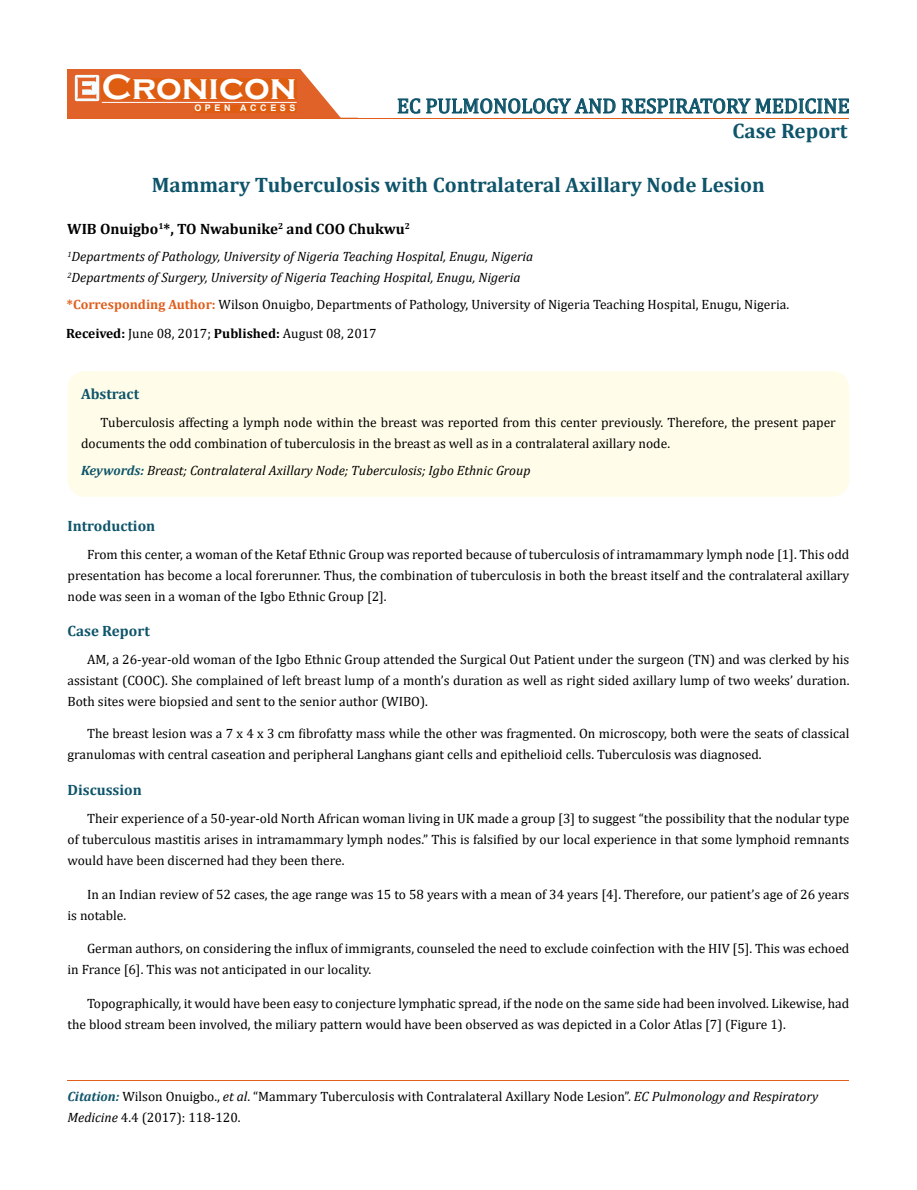
<style>
.page{position:relative;width:917px;height:1190px;background:#fff}
.page>*{position:absolute;margin:0;border:0;box-sizing:border-box;transform-origin:0 0}
.t1{font:700 36px "Copperplate Gothic";color:#fff}
.t2{font:700 21px "Cambria";color:#0e546a}
.t3{font:21px "Cambria";color:#0e546a}
.t4{font:700 15px "Cambria";color:#0e546a}
.t5{font:700 15px "Cambria";color:#000}
.t6{font:13.5px/21px "Cambria";color:#000}
.t7{font:italic 13.5px/21px "Cambria";color:#000}
.t8{font:700 9px "Arial";letter-spacing:.4em;color:#fff}
.s1{font-weight:700;color:#e05d1a}
.s2{font-weight:700}
.s3{font-weight:700;color:#0e546a}
.s4{font-weight:700;font-style:italic;color:#0e546a}
.s5{font-style:italic}
</style>
<div class="page">
<div style="left:67px;top:70px;width:290px;height:49px;background:#e06228"></div>
<svg style="left:300px;top:69px;width:58px;height:49px"></svg>
<img style="left:75px;top:75px;width:24px;height:26px">
<div style="left:102px;top:79px;width:195px;height:21px;background:#df5d11"></div>
<div style="left:194px;top:105px;width:103px;height:7px;background:#df5d11"></div>
<svg style="left:397px;top:98px;width:23px;height:16px"></svg>
<svg style="left:426px;top:98px;width:423px;height:16px"></svg>
<hr style="left:102px;top:102px;width:194px;height:1px;background:#fff">
<hr style="left:279px;top:118px;width:569px;height:1px;background:#e05d1a">
<hr style="left:67px;top:1080px;width:782px;height:1px;background:#e05d1a">
<div style="left:67px;top:371px;width:782px;height:126px;background:#fffde9;border-radius:18px"></div>
<h1 class="t1" style="left:102px;top:68px;width:196px">Cronicon</h1>
<p class="t8" style="left:194px;top:102px;width:103px">OPEN ACCESS</p>
<h2 class="t3" style="left:397px;top:93px;width:454px">EC PULMONOLOGY AND RESPIRATORY MEDICINE</h2>
<h2 class="t2" style="left:732px;top:116px;width:117px">Case Report</h2>
<h2 class="t2" style="left:152px;top:169px;width:614px">Mammary Tuberculosis with Contralateral Axillary Node Lesion</h2>
<p class="t5" style="left:67px;top:218px;width:344px">WIB Onuigbo<sup>1</sup>*, TO Nwabunike<sup>2</sup> and COO Chukwu<sup>2</sup></p>
<p class="t7" style="left:67px;top:245px;width:467px"><sup>1</sup>Departments of Pathology, University of Nigeria Teaching Hospital, Enugu, Nigeria<br><sup>2</sup>Departments of Surgery, University of Nigeria Teaching Hospital, Enugu, Nigeria</p>
<p class="t6" style="left:67px;top:294px;width:723px"><span class="s1">*Corresponding Author:</span> Wilson Onuigbo, Departments of Pathology, University of Nigeria Teaching Hospital, Enugu, Nigeria.</p>
<p class="t6" style="left:66px;top:323px;width:312px"><span class="s2">Received:</span> June 08, 2017; <span class="s2">Published:</span> August 08, 2017</p>
<p class="t4" style="left:81px;top:383px;width:60px">Abstract</p>
<p class="t6" style="left:81px;top:411px;width:756px;text-indent:19px">Tuberculosis affecting a lymph node within the breast was reported from this center previously. Therefore, the present paper documents the odd combination of tuberculosis in the breast as well as in a contralateral axillary node.</p>
<p class="t7" style="left:81px;top:459px;width:451px"><span class="s3">Keywords:</span> Breast; Contralateral Axillary Node; Tuberculosis; Igbo Ethnic Group</p>
<p class="t4" style="left:67px;top:515px;width:89px">Introduction</p>
<p class="t6" style="left:67px;top:544px;width:783px;text-align:justify;text-indent:19px">From this center, a woman of the Ketaf Ethnic Group was reported because of tuberculosis of intramammary lymph node [1]. This odd presentation has become a local forerunner. Thus, the combination of tuberculosis in both the breast itself and the contralateral axillary node was seen in a woman of the Igbo Ethnic Group [2].</p>
<p class="t4" style="left:67px;top:620px;width:84px">Case Report</p>
<p class="t6" style="left:67px;top:649px;width:783px;text-align:justify;text-indent:19px">AM, a 26-year-old woman of the Igbo Ethnic Group attended the Surgical Out Patient under the surgeon (TN) and was clerked by his assistant (COOC). She complained of left breast lump of a month’s duration as well as right sided axillary lump of two weeks’ duration.<br>Both sites were biopsied and sent to the senior author (WIBO).</p>
<p class="t6" style="left:67px;top:722px;width:783px;text-indent:19px">The breast lesion was a 7 x 4 x 3 cm fibrofatty mass while the other was fragmented. On microscopy, both were the seats of classical granulomas with central caseation and peripheral Langhans giant cells and epithelioid cells. Tuberculosis was diagnosed.</p>
<p class="t4" style="left:67px;top:779px;width:76px">Discussion</p>
<p class="t6" style="left:67px;top:808px;width:783px;text-align:justify;text-indent:19px">Their experience of a 50-year-old North African woman living in UK made a group [3] to suggest “the possibility that the nodular type of tuberculous mastitis arises in intramammary lymph nodes.” This is falsified by our local experience in that some lymphoid remnants would have been discerned had they been there.</p>
<p class="t6" style="left:67px;top:884px;width:783px;text-indent:19px">In an Indian review of 52 cases, the age range was 15 to 58 years with a mean of 34 years [4]. Therefore, our patient’s age of 26 years is notable.</p>
<p class="t6" style="left:67px;top:937px;width:783px;text-indent:19px">German authors, on considering the influx of immigrants, counseled the need to exclude coinfection with the HIV [5]. This was echoed in France [6]. This was not anticipated in our locality.</p>
<p class="t6" style="left:67px;top:993px;width:783px;text-indent:19px">Topographically, it would have been easy to conjecture lymphatic spread, if the node on the same side had been involved. Likewise, had the blood stream been involved, the miliary pattern would have been observed as was depicted in a Color Atlas [7] (Figure 1).</p>
<p class="t6" style="left:67px;top:1085px;width:752px"><span class="s4">Citation:</span> Wilson Onuigbo., <span class="s5">et al</span>. “Mammary Tuberculosis with Contralateral Axillary Node Lesion”. <span class="s5">EC Pulmonology and Respiratory<br>Medicine</span> 4.4 (2017): 118-120.</p>
</div>
